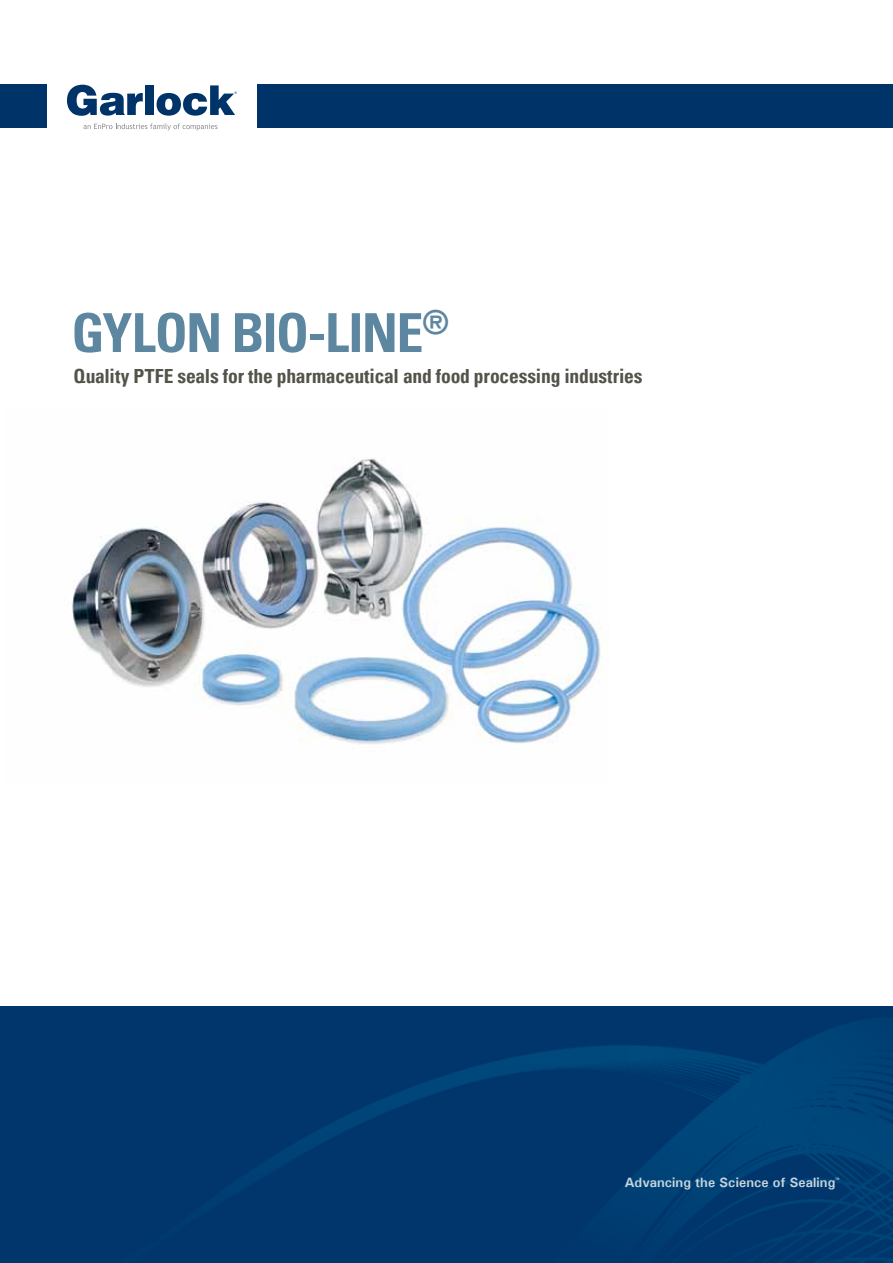
<style>
.page{position:relative;width:893px;height:1263px;background:#fff}
.page>*{position:absolute;margin:0;border:0;box-sizing:border-box;transform-origin:0 0}
.t1{font:700 condensed 54px "Univers";letter-spacing:-.03em;color:#5d87a1}
.t2{font:700 condensed 19.5px "Univers";letter-spacing:-.01em;color:#54534a}
.t3{font:700 13.5px "Univers";letter-spacing:.005em;color:#c6d5de}
.t4{font:13.5px "Univers";color:#c6d5de}
</style>
<div class="page">
<svg style="left:83px;top:123px;width:135px;height:8px"></svg>
<svg style="left:67px;top:85px;width:76px;height:31px"></svg>
<div style="left:145px;top:85px;width:9px;height:30px;background:#003468"></div>
<svg style="left:157px;top:85px;width:80px;height:31px"></svg>
<div style="left:0;top:85px;width:47px;height:43px;background:#003468"></div>
<div style="left:257px;top:85px;width:636px;height:43px;background:#003468"></div>
<img style="left:0;top:1006px;width:893px;height:257px">
<img style="left:72px;top:458px;width:530px;height:286px">
<h1 class="t1" style="left:71px;top:301px;width:378px">GYLON BIO-LINE<sup>®</sup></h1>
<p class="t2" style="left:74px;top:364px;width:570px">Quality PTFE seals for the pharmaceutical and food processing industries</p>
<p class="t3" style="left:625px;top:1174px;width:217px">Advancing the Science of Sealing<sup>™</sup><sup>™</sup></p>
<p class="t4" style="left:617px;top:1176px;width:215px">Advancing the Science of Sealing</p>
</div>
